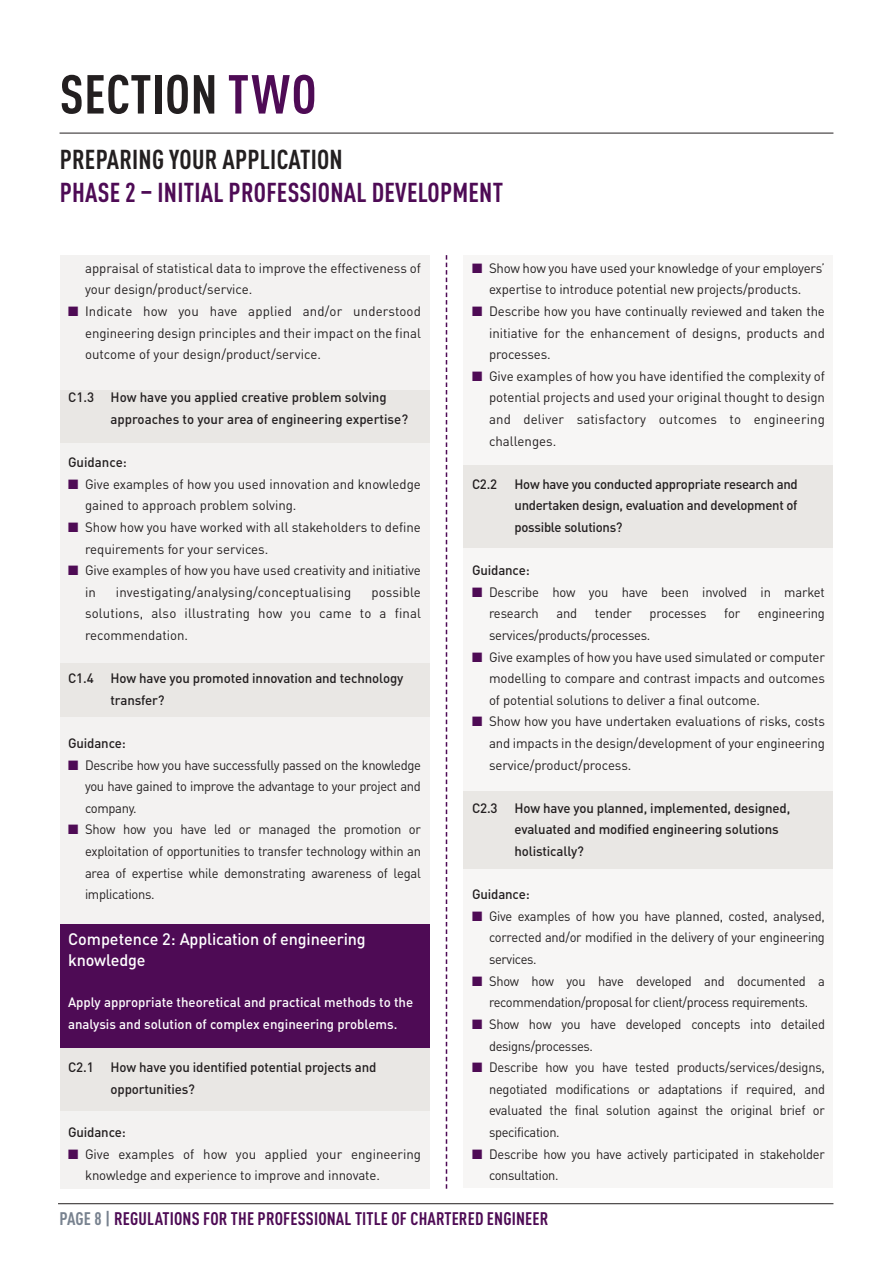
<style>
.page{position:relative;width:893px;height:1263px;background:#fff}
.page>*{position:absolute;margin:0;border:0;box-sizing:border-box;transform-origin:0 0}
.t1{font:700 condensed 54px "DINOT";letter-spacing:.01em;color:#231f20}
.t2{font:700 condensed 27px "DINOT";letter-spacing:.01em;color:#4e0b55}
.t3{font:700 condensed 27px "DINOT";letter-spacing:.01em;color:#231f20}
.t4{font:700 condensed 18px "DINOT";letter-spacing:.01em;color:#4e0b55}
.t5{font:500 16.5px/21.6px "DINOT";letter-spacing:-.01em;color:#fff}
.t6{font:13.5px/21.6px "DINOT";letter-spacing:-.01em;color:#231f20;text-align:justify}
.t7{font:13.5px/21.6px "DINOT";letter-spacing:-.01em;color:#231f20;text-align:justify;scale:.95 1}
.t8{font:500 13.5px/21.6px "DINOT";letter-spacing:-.01em;color:#231f20}
.t9{font:13.5px/21.6px "DINOT";letter-spacing:-.01em;color:#231f20;text-align:justify;scale:.96 1}
.t10{font:500 13.5px/21.6px "DINOT";color:#fff}
.t11{font:13.5px "DINOT";letter-spacing:.01em;color:#231f20}
.s1{color:#4e0b55}
.s2{color:#78828f}
</style>
<div class="page">
<div style="left:60px;top:883px;width:369px;height:305px;background:#f3f2f1"></div>
<div style="left:60px;top:255px;width:369px;height:870px;background:#f3f2f1"></div>
<div style="left:60px;top:390px;width:369px;height:52px;background:#e9e7e4"></div>
<div style="left:60px;top:663px;width:369px;height:54px;background:#e9e7e4"></div>
<div style="left:60px;top:1037px;width:369px;height:73px;background:#e9e7e4"></div>
<div style="left:60px;top:924px;width:369px;height:123px;background:#4e0b55"></div>
<div style="left:463px;top:255px;width:370px;height:933px;background:#f7f6f5"></div>
<div style="left:463px;top:465px;width:370px;height:83px;background:#e9e7e4"></div>
<div style="left:463px;top:791px;width:370px;height:78px;background:#e9e7e4"></div>
<hr style="left:58px;top:1203px;width:775px;height:1px;background:#231f20">
<svg style="left:446px;top:255px;width:1px;height:934px"></svg>
<hr style="left:60px;top:133px;width:773px;height:1px;background:#231f20">
<h1 class="t1" style="left:60px;top:75px;width:258px">SECTION <span class="s1">TWO</span></h1>
<h2 class="t3" style="left:60px;top:150px;width:285px">PREPARING YOUR APPLICATION</h2>
<h2 class="t2" style="left:60px;top:182px;width:445px">PHASE 2 – INITIAL PROFESSIONAL DEVELOPMENT</h2>
<p class="t6" style="left:472px;top:259px;width:354px;text-align:center"><span class="s1">■</span> Show how you have used your knowledge of your employers’ expertise to introduce potential new projects/products.</p>
<p class="t6" style="left:489px;top:302px;width:337px;text-indent:-17px"><span class="s1">■</span> Describe how you have continually reviewed and taken the initiative for the enhancement of designs, products and processes.</p>
<p class="t6" style="left:489px;top:367px;width:337px;text-indent:-17px"><span class="s1">■</span> Give examples of how you have identified the complexity of potential projects and used your original thought to design and deliver satisfactory outcomes to engineering challenges.</p>
<p class="t8" style="left:472px;top:475px;width:27px">C2.2</p>
<p class="t8" style="left:514px;top:475px;width:285px;text-align:justify">How have you conducted appropriate research and undertaken design, evaluation and development of possible solutions?</p>
<p class="t8" style="left:472px;top:561px;width:59px">Guidance:</p>
<p class="t9" style="left:489px;top:583px;width:351px;text-indent:-17px"><span class="s1">■</span> Describe how you have been involved in market research</p>
<p class="t6" style="left:85px;top:259px;width:337px">appraisal of statistical data to improve the effectiveness of your design/product/service.</p>
<p class="t6" style="left:85px;top:302px;width:337px;text-indent:-17px"><span class="s1">■</span> Indicate how you have applied and/or understood engineering design principles and their impact on the final outcome of your design/product/service.</p>
<p class="t8" style="left:111px;top:388px;width:299px;text-indent:-43px">C1.3 How have you applied creative problem solving approaches to your area of engineering expertise?</p>
<p class="t8" style="left:68px;top:453px;width:60px">Guidance:</p>
<p class="t6" style="left:85px;top:475px;width:337px;text-indent:-17px"><span class="s1">■</span> Give examples of how you used innovation and knowledge gained to approach problem solving.</p>
<p class="t6" style="left:85px;top:518px;width:337px;text-indent:-17px"><span class="s1">■</span> Show how you have worked with all stakeholders to define requirements for your services.</p>
<p class="t6" style="left:85px;top:561px;width:337px;text-indent:-17px"><span class="s1">■</span> Give examples of how you have used creativity and initiative in</p>
<p class="t11" style="left:116px;top:587px;width:237px">investigating/analysing/conceptualising</p>
<p class="t6" style="left:85px;top:583px;width:338px;text-indent:286px">possible solutions, also illustrating how you came to a final recommendation.</p>
<p class="t8" style="left:111px;top:669px;width:294px;text-indent:-43px">C1.4 How have you promoted innovation and technology transfer?</p>
<p class="t8" style="left:68px;top:734px;width:59px">Guidance:</p>
<p class="t9" style="left:85px;top:755px;width:351px;text-indent:-17px"><span class="s1">■</span> Describe how you have successfully passed on the knowledge you have gained to improve the advantage to your project and company.</p>
<p class="t9" style="left:85px;top:820px;width:351px;text-indent:-17px"><span class="s1">■</span> Show how you have led or managed the promotion or exploitation of opportunities to transfer technology within an area of expertise while demonstrating awareness of legal implications.</p>
<p class="t5" style="left:68px;top:930px;width:299px">Competence 2: Application of engineering knowledge</p>
<p class="t10" style="left:68px;top:993px;width:347px">Apply appropriate theoretical and practical methods to the analysis and solution of complex engineering problems.</p>
<p class="t8" style="left:111px;top:1058px;width:267px;text-indent:-43px">C2.1 How have you identified potential projects and opportunities?</p>
<p class="t8" style="left:68px;top:1123px;width:59px">Guidance:</p>
<p class="t6" style="left:85px;top:1144px;width:337px;text-indent:-17px"><span class="s1">■</span> Give examples of how you applied your engineering knowledge and experience to improve and innovate.</p>
<p class="t9" style="left:556px;top:604px;width:23px">and</p>
<p class="t9" style="left:595px;top:604px;width:40px">tender</p>
<p class="t9" style="left:650px;top:604px;width:61px">processes</p>
<p class="t9" style="left:724px;top:604px;width:18px">for</p>
<p class="t9" style="left:758px;top:604px;width:71px">engineering</p>
<p class="t9" style="left:489px;top:626px;width:170px">services/products/processes.</p>
<p class="t6" style="left:489px;top:647px;width:337px;text-indent:-17px"><span class="s1">■</span> Give examples of how you have used simulated or computer modelling to compare and contrast impacts and outcomes of potential solutions to deliver a final outcome.</p>
<p class="t6" style="left:489px;top:712px;width:337px;text-indent:-17px"><span class="s1">■</span> Show how you have undertaken evaluations of risks, costs and impacts in the design/development of your engineering service/product/process.</p>
<p class="t8" style="left:514px;top:799px;width:277px;text-indent:-43px">C2.3 How have you planned, implemented, designed, evaluated and modified engineering solutions holistically?</p>
<p class="t8" style="left:472px;top:885px;width:59px">Guidance:</p>
<p class="t7" style="left:489px;top:907px;width:355px;text-indent:-17px"><span class="s1">■</span> Give examples of how you have planned, costed, analysed, corrected and/or modified in the delivery of your engineering services.</p>
<p class="t7" style="left:472px;top:971px;width:373px;text-align:center"><span class="s1">■</span> Show how you have developed and documented a recommendation/proposal for client/process requirements.</p>
<p class="t7" style="left:489px;top:1015px;width:355px;text-indent:-17px"><span class="s1">■</span> Show how you have developed concepts into detailed designs/processes.</p>
<p class="t7" style="left:489px;top:1058px;width:355px;text-indent:-17px"><span class="s1">■</span> Describe how you have tested products/services/designs, negotiated modifications or adaptations if required, and evaluated the final solution against the original brief or specification.</p>
<p class="t7" style="left:489px;top:1144px;width:355px;text-indent:-17px"><span class="s1">■</span> Describe how you have actively participated in stakeholder consultation.</p>
<h3 class="t4" style="left:60px;top:1212px;width:490px"><span class="s2">PAGE 8 |</span> REGULATIONS FOR THE PROFESSIONAL TITLE OF CHARTERED ENGINEER</h3>
</div>
